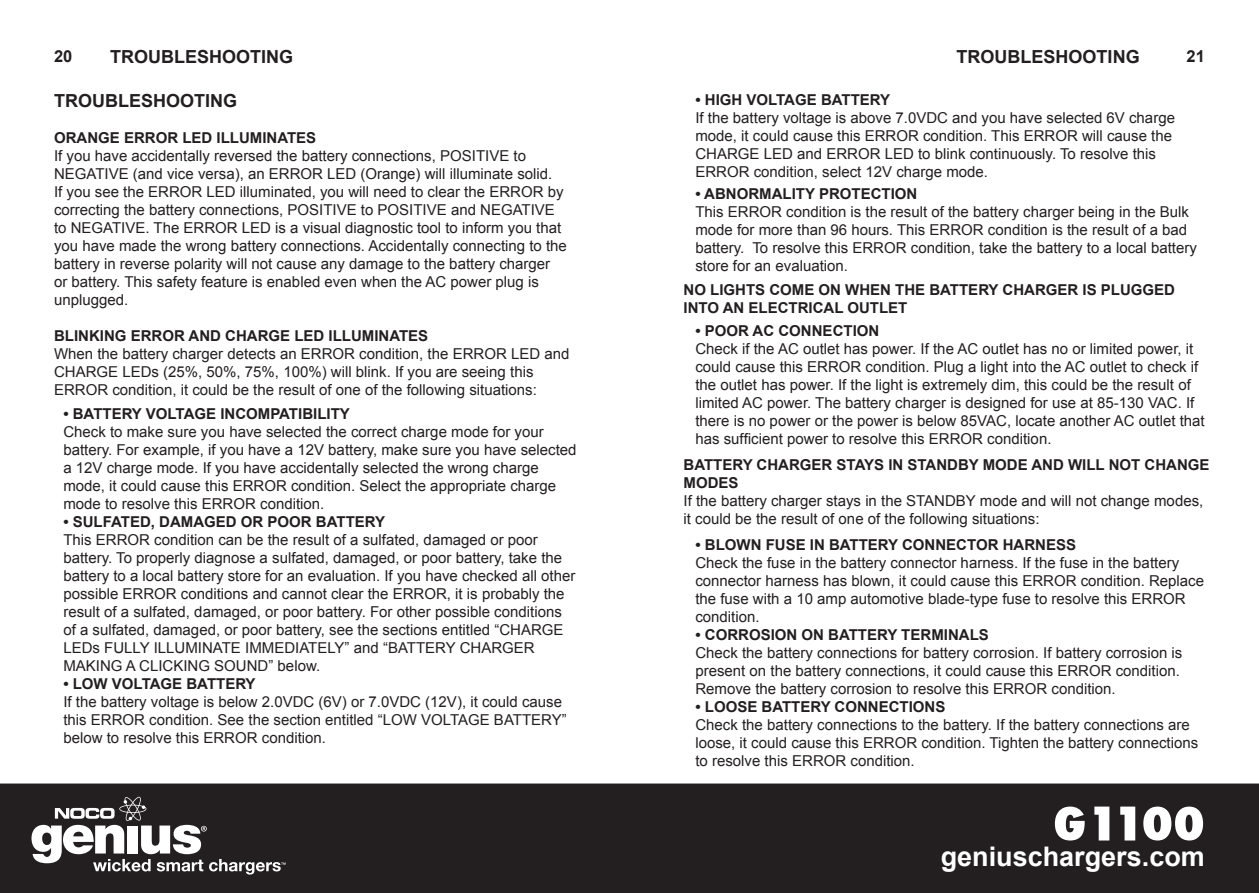
<style>
.page{position:relative;width:1259px;height:893px;background:#fff}
.page>*{position:absolute;margin:0;border:0;box-sizing:border-box;transform-origin:0 0}
.t1{font:700 27px "Arial";color:#fff}
.t2{font:700 18px "Arial";color:#231f20}
.t3{font:700 16.5px "Arial";color:#231f20}
.t4{font:15px/18px "Arial";color:#231f20}
.t5{font:700 15px/18px "Arial";color:#231f20}
</style>
<div class="page">
<div style="left:0;top:783px;width:1259px;height:110px;background:#231f20"></div>
<svg style="left:1055px;top:807px;width:148px;height:33px"></svg>
<svg style="left:32px;top:797px;width:254px;height:78px"></svg>
<p class="t2" style="left:110px;top:44px;width:185px">TROUBLESHOOTING</p>
<p class="t2" style="left:54px;top:89px;width:185px">TROUBLESHOOTING</p>
<p class="t5" style="left:54px;top:129px;width:264px">ORANGE ERROR LED ILLUMINATES</p>
<p class="t4" style="left:54px;top:147px;width:514px">If you have accidentally reversed the battery connections, POSITIVE to NEGATIVE (and vice versa), an ERROR LED (Orange) will illuminate solid.<br>If you see the ERROR LED illuminated, you will need to clear the ERROR by correcting the battery connections, POSITIVE to POSITIVE and NEGATIVE to NEGATIVE. The ERROR LED is a visual diagnostic tool to inform you that you have made the wrong battery connections. Accidentally connecting to the battery in reverse polarity will not cause any damage to the battery charger or battery. This safety feature is enabled even when the AC power plug is unplugged.</p>
<p class="t5" style="left:54px;top:327px;width:376px">BLINKING ERROR AND CHARGE LED ILLUMINATES</p>
<p class="t4" style="left:54px;top:345px;width:517px">When the battery charger detects an ERROR condition, the ERROR LED and<br>CHARGE LEDs (25%, 50%, 75%, 100%) will blink. If you are seeing this<br>ERROR condition, it could be the result of one of the following situations:</p>
<p class="t5" style="left:63px;top:405px;width:288px">• BATTERY VOLTAGE INCOMPATIBILITY</p>
<p class="t4" style="left:63px;top:423px;width:515px">Check to make sure you have selected the correct charge mode for your battery. For example, if you have a 12V battery, make sure you have selected a 12V charge mode. If you have accidentally selected the wrong charge mode, it could cause this ERROR condition. Select the appropriate charge mode to resolve this ERROR condition.</p>
<p class="t5" style="left:63px;top:513px;width:323px">• SULFATED, DAMAGED OR POOR BATTERY</p>
<p class="t4" style="left:63px;top:531px;width:513px">This ERROR condition can be the result of a sulfated, damaged or poor battery. To properly diagnose a sulfated, damaged, or poor battery, take the battery to a local battery store for an evaluation. If you have checked all other possible ERROR conditions and cannot clear the ERROR, it is probably the result of a sulfated, damaged, or poor battery. For other possible conditions of a sulfated, damaged, or poor battery, see the sections entitled “CHARGE LEDs FULLY ILLUMINATE IMMEDIATELY” and “BATTERY CHARGER MAKING A CLICKING SOUND” below.</p>
<p class="t5" style="left:63px;top:675px;width:194px">• LOW VOLTAGE BATTERY</p>
<p class="t4" style="left:63px;top:693px;width:505px">If the battery voltage is below 2.0VDC (6V) or 7.0VDC (12V), it could cause this ERROR condition. See the section entitled “LOW VOLTAGE BATTERY” below to resolve this ERROR condition.</p>
<p class="t2" style="left:956px;top:44px;width:185px">TROUBLESHOOTING</p>
<p class="t3" style="left:54px;top:45px;width:20px">20</p>
<p class="t3" style="left:1186px;top:45px;width:20px">21</p>
<p class="t5" style="left:695px;top:91px;width:196px">• HIGH VOLTAGE BATTERY</p>
<p class="t4" style="left:695px;top:109px;width:481px">If the battery voltage is above 7.0VDC and you have selected 6V charge mode, it could cause this ERROR condition. This ERROR will cause the CHARGE LED and ERROR LED to blink continuously. To resolve this ERROR condition, select 12V charge mode.</p>
<p class="t5" style="left:695px;top:185px;width:31px">• Abnormality</p>
<p class="t5" style="left:819px;top:185px;width:21px">Protection</p>
<p class="t4" style="left:695px;top:203px;width:503px">This ERROR condition is the result of the battery charger being in the Bulk mode for more than 96 hours. This ERROR condition is the result of a bad battery. To resolve this ERROR condition, take the battery to a local battery store for an evaluation.</p>
<p class="t5" style="left:683px;top:282px;width:493px">NO LIGHTS COME ON WHEN THE BATTERY CHARGER IS PLUGGED<br>INTO AN ELECTRICAL OUTLET</p>
<p class="t5" style="left:695px;top:322px;width:185px">• POOR AC CONNECTION</p>
<p class="t4" style="left:695px;top:340px;width:511px">Check if the AC outlet has power. If the AC outlet has no or limited power, it could cause this ERROR condition. Plug a light into the AC outlet to check if the outlet has power. If the light is extremely dim, this could be the result of limited AC power. The battery charger is designed for use at 85-130 VAC. If there is no power or the power is below 85VAC, locate another AC outlet that has sufficient power to resolve this ERROR condition.</p>
<p class="t5" style="left:683px;top:456px;width:527px">BATTERY CHARGER STAYS IN STANDBY MODE AND WILL NOT CHANGE<br>MODES</p>
<p class="t4" style="left:683px;top:492px;width:521px">If the battery charger stays in the STANDBY mode and will not change modes, it could be the result of one of the following situations:</p>
<p class="t5" style="left:695px;top:536px;width:382px">• BLOWN FUSE IN BATTERY CONNECTOR HARNESS</p>
<p class="t4" style="left:695px;top:554px;width:510px">Check the fuse in the battery connector harness. If the fuse in the battery connector harness has blown, it could cause this ERROR condition. Replace the fuse with a 10 amp automotive blade-type fuse to resolve this ERROR condition.</p>
<p class="t5" style="left:695px;top:626px;width:295px">• CORROSION ON BATTERY TERMINALS</p>
<p class="t4" style="left:695px;top:644px;width:488px">Check the battery connections for battery corrosion. If battery corrosion is present on the battery connections, it could cause this ERROR condition.<br>Remove the battery corrosion to resolve this ERROR condition.</p>
<p class="t5" style="left:695px;top:698px;width:251px">• LOOSE BATTERY CONNECTIONS</p>
<p class="t4" style="left:695px;top:716px;width:504px">Check the battery connections to the battery. If the battery connections are loose, it could cause this ERROR condition. Tighten the battery connections to resolve this ERROR condition.</p>
<h1 class="t1" style="left:940px;top:838px;width:266px">geniuschargers.com</h1>
</div>
